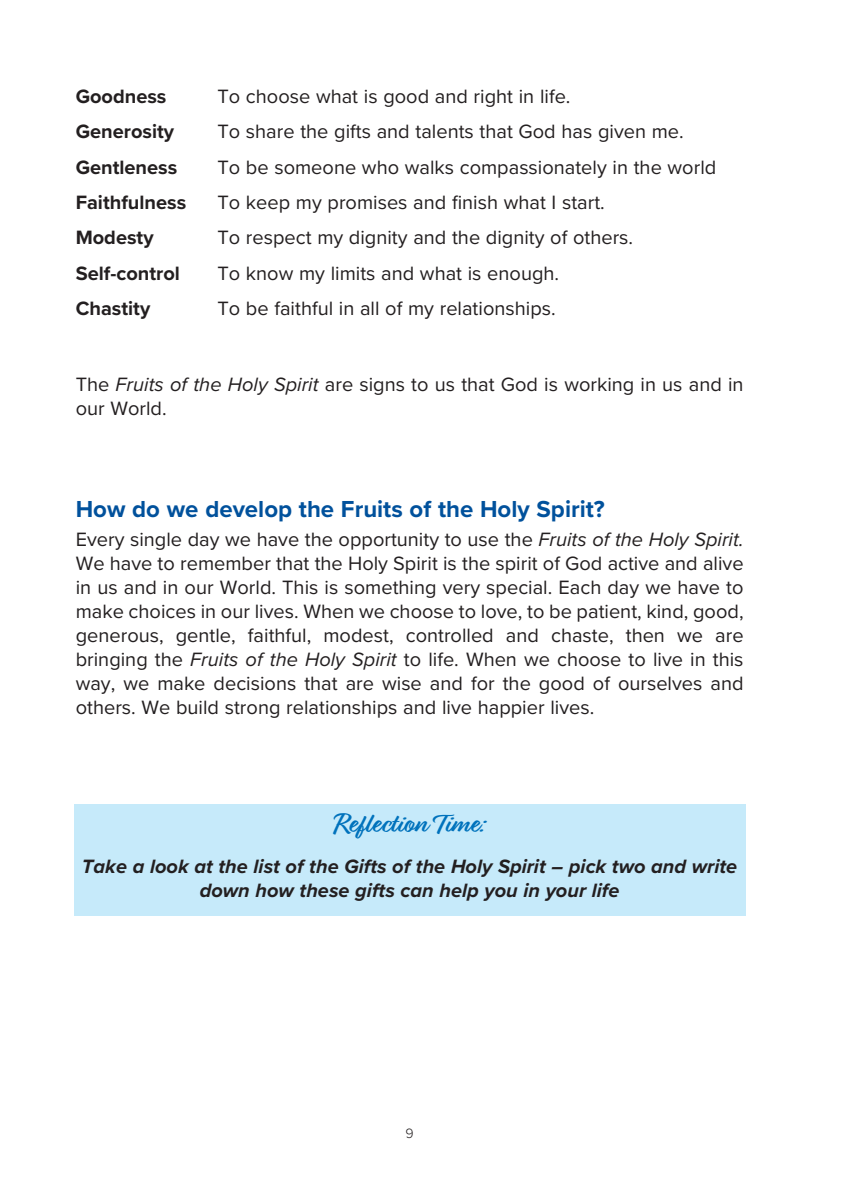
<style>
.page{position:relative;width:842px;height:1191px;background:#fff}
.page>*{position:absolute;margin:0;border:0;box-sizing:border-box;transform-origin:0 0}
.t1{font:700 28px "Relation Two";color:#0072bc}
.t2{font:700 24px "Proxima Nova";color:#01519c}
.t3{font:20px/24px "Proxima Nova";color:#231f20}
.t4{font:italic 700 20px/24px "Proxima Nova";color:#231f20;text-align:center}
.t5{font:700 20px "Proxima Nova";color:#231f20}
.t6{font:300 14px "Proxima Nova";color:#231f20}
.s1{font-style:italic}
</style>
<div class="page">
<div style="left:74px;top:804px;width:672px;height:112px;background:#c6eafa"></div>
<p class="t5" style="left:76px;top:87px;width:92px">Goodness</p>
<p class="t3" style="left:217px;top:85px;width:355px">To choose what is good and right in life.</p>
<p class="t5" style="left:76px;top:122px;width:100px">Generosity</p>
<p class="t3" style="left:217px;top:120px;width:468px">To share the gifts and talents that God has given me.</p>
<p class="t5" style="left:76px;top:158px;width:103px">Gentleness</p>
<p class="t3" style="left:217px;top:156px;width:500px">To be someone who walks compassionately in the world</p>
<p class="t5" style="left:76px;top:193px;width:112px">Faithfulness</p>
<p class="t3" style="left:217px;top:191px;width:389px">To keep my promises and finish what I start.</p>
<p class="t5" style="left:76px;top:228px;width:79px">Modesty</p>
<p class="t3" style="left:217px;top:226px;width:417px">To respect my dignity and the dignity of others.</p>
<p class="t5" style="left:76px;top:264px;width:106px">Self-control</p>
<p class="t3" style="left:217px;top:262px;width:343px">To know my limits and what is enough.</p>
<p class="t5" style="left:76px;top:299px;width:76px">Chastity</p>
<p class="t3" style="left:217px;top:297px;width:340px">To be faithful in all of my relationships.</p>
<p class="t3" style="left:76px;top:373px;width:669px">The <span class="s1">Fruits of the Holy Spirit</span> are signs to us that God is working in us and in our World.</p>
<p class="t2" style="left:76px;top:498px;width:531px">How do we develop the Fruits of the Holy Spirit?</p>
<p class="t3" style="left:76px;top:528px;width:669px;text-align:justify">Every single day we have the opportunity to use the <span class="s1">Fruits of the Holy Spirit.<br></span>We have to remember that the Holy Spirit is the spirit of God active and alive in us and in our World. This is something very special. Each day we have to make choices in our lives. When we choose to love, to be patient, kind, good, generous, gentle, faithful, modest, controlled and chaste, then we are bringing the <span class="s1">Fruits of the Holy Spirit</span> to life. When we choose to live in this way, we make decisions that are wise and for the good of ourselves and others. We build strong relationships and live happier lives.</p>
<h1 class="t1" style="left:334px;top:807px;width:153px">Reflection Time:</h1>
<p class="t4" style="left:82px;top:855px;width:657px">Take a look at the list of the Gifts of the Holy Spirit – pick two and write down how these gifts can help you in your life</p>
<p class="t6" style="left:406px;top:1126px;width:10px">9</p>
</div>
